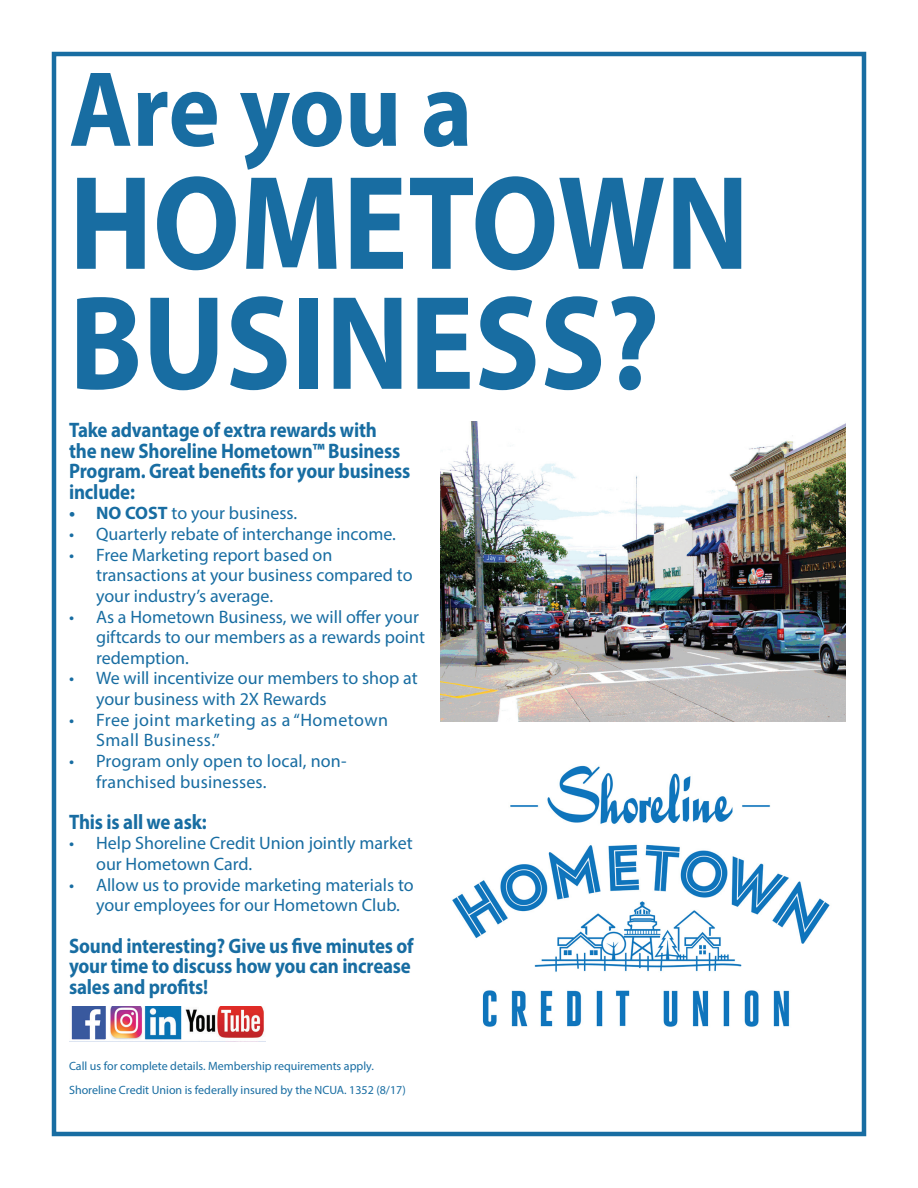
<style>
.page{position:relative;width:918px;height:1188px;background:#fff}
.page>*{position:absolute;margin:0;border:0;box-sizing:border-box;transform-origin:0 0}
.t1{font:700 135px/120px "Myriad Pro";color:#186da2;scale:.9 1}
.t2{font:700 108px "Myriad Pro";letter-spacing:-.005em;color:#186da2;scale:.9 1}
.t3{font:700 21px/20.7px "Myriad Pro";letter-spacing:-.01em;color:#186da2;scale:.9 1}
.t4{font:18px/20.7px "Myriad Pro";color:#186da2}
.t5{font:18px/20.7px "Myriad Pro";letter-spacing:.025em;color:#186da2}
.t6{font:12px "Myriad Pro";color:#186da2}
.s1{font-weight:700}
</style>
<div class="page">
<div style="left:52px;top:52px;width:814px;height:1084px;border:4px solid #186da2"></div>
<img style="left:452px;top:765px;width:378px;height:262px">
<img style="left:71px;top:1007px;width:193px;height:33px">
<img style="left:441px;top:421px;width:405px;height:300px">
<p class="t2" style="left:69px;top:39px;width:450px">Are you a</p>
<p class="t1" style="left:69px;top:159px;width:757px">HOMETOWN<br>BUSINESS?</p>
<p class="t3" style="left:69px;top:419px;width:381px">Take advantage of extra rewards with<br>the new Shoreline Hometown™ Business<br>Program. Great benefits for your business include:</p>
<p class="t4" style="left:69px;top:503px;width:230px"><span class="s1">• NO COST</span> to your business.</p>
<p class="t4" style="left:69px;top:523px;width:328px">• Quarterly rebate of interchange income.</p>
<p class="t4" style="left:96px;top:544px;width:318px;text-indent:-27px">• Free Marketing report based on transactions at your business compared to your industry’s average.</p>
<p class="t4" style="left:96px;top:606px;width:330px;text-indent:-27px">• As a Hometown Business, we will offer your giftcards to our members as a rewards point redemption.</p>
<p class="t4" style="left:96px;top:668px;width:323px;text-indent:-27px">• We will incentivize our members to shop at your business with 2X Rewards</p>
<p class="t5" style="left:96px;top:709px;width:293px;text-indent:-27px">• Free joint marketing as a “Hometown<br>Small Business.”</p>
<p class="t4" style="left:96px;top:750px;width:252px;text-indent:-27px">• Program only open to local, non&shy;franchised businesses.</p>
<p class="t3" style="left:69px;top:811px;width:154px">This is all we ask:</p>
<p class="t4" style="left:96px;top:833px;width:318px;text-indent:-27px">• Help Shoreline Credit Union jointly market our Hometown Card.</p>
<p class="t4" style="left:96px;top:874px;width:319px;text-indent:-27px">• Allow us to provide marketing materials to your employees for our Hometown Club.</p>
<p class="t3" style="left:69px;top:934px;width:384px">Sound interesting? Give us five minutes of your time to discuss how you can increase sales and profits!</p>
<p class="t6" style="left:69px;top:1058px;width:306px">Call us for complete details. Membership requirements apply.</p>
<p class="t6" style="left:69px;top:1082px;width:338px">Shoreline Credit Union is federally insured by the NCUA. 1352 (8/17)</p>
</div>
